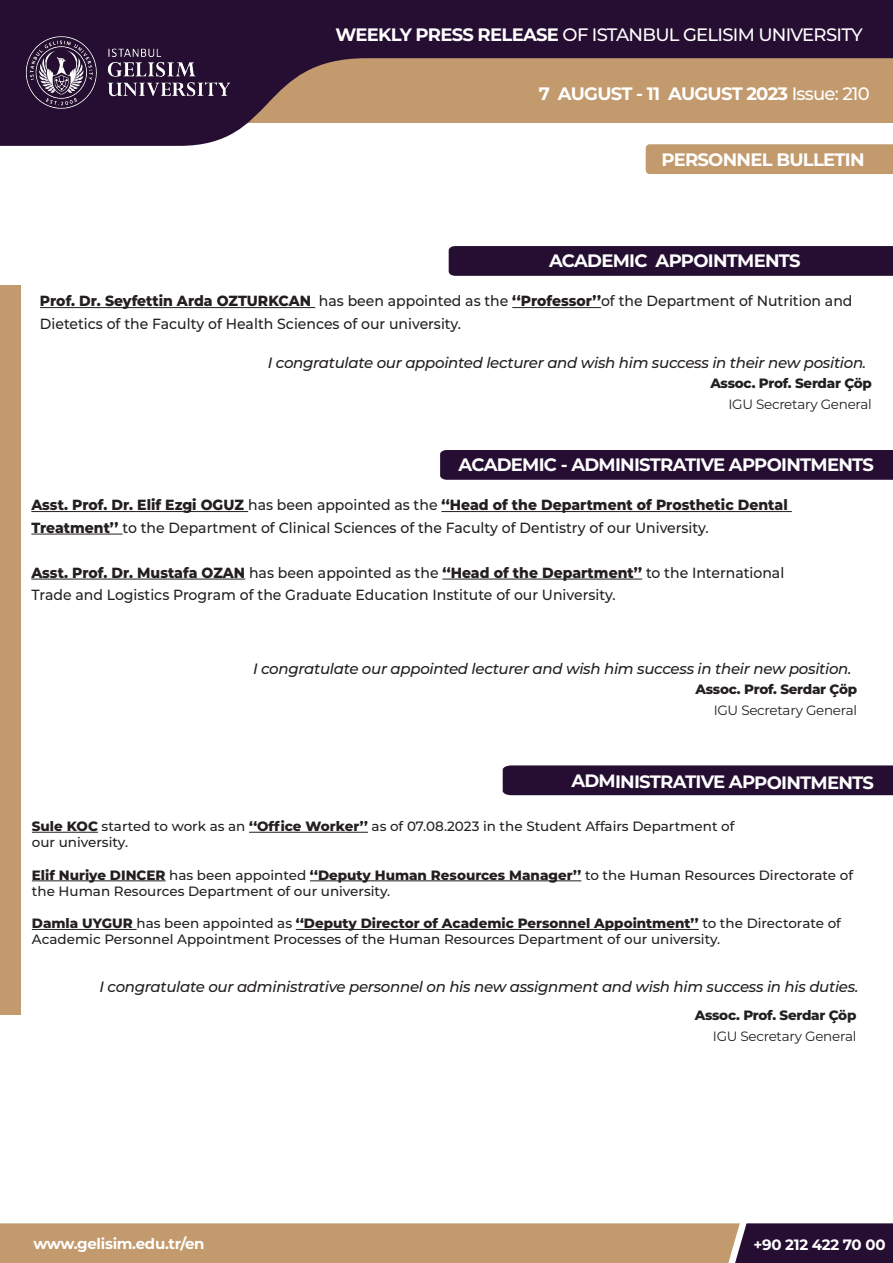
<style>
.page{position:relative;width:893px;height:1263px;background:#fff}
.page>*{position:absolute;margin:0;border:0;box-sizing:border-box;transform-origin:0 0}
.t1{font:700 18px "Montserrat";letter-spacing:-.04em;color:#fff}
.t2{font:500 18px "Montserrat";letter-spacing:-.04em;color:#fff}
.t3{font:italic 500 15px "Montserrat";letter-spacing:-.02em;color:#231f20}
.t4{font:700 15px "Montserrat";letter-spacing:-.02em;color:#fff}
.t5{font:500 14.7px/22.5px "Montserrat";color:#231f20;scale:.95 1}
.t6{font:800 14.7px "Montserrat";color:#231f20;scale:.95 1}
.t7{font:500 13.5px/16.2px "Montserrat";color:#231f20}
.t8{font:800 13.5px "Montserrat";letter-spacing:-.015em;color:#231f20}
.t9{font:13.5px "Montserrat";letter-spacing:-.02em;color:#231f20}
.s1{font-weight:700}
.s2{font-weight:500}
.s3{font-weight:800}
</style>
<div class="page">
<svg style="left:0;top:0;width:893px;height:146px;background:#795f61"></svg>
<div style="left:646px;top:144px;width:247px;height:30px;background:#c29a6d"></div>
<svg style="left:0;top:1223px;width:893px;height:40px;background:#a88465"></svg>
<img style="left:12px;top:32px;width:232px;height:81px">
<div style="left:0;top:285px;width:20px;height:729px;background:#c29a6d"></div>
<div style="left:503px;top:765px;width:390px;height:30px;background:#250e31"></div>
<hr style="left:32px;top:832px;width:66px;height:1px;background:#231f20">
<hr style="left:249px;top:832px;width:119px;height:1px;background:#231f20">
<hr style="left:32px;top:880px;width:134px;height:1px;background:#231f20">
<hr style="left:310px;top:880px;width:271px;height:1px;background:#231f20">
<hr style="left:32px;top:929px;width:105px;height:1px;background:#231f20">
<hr style="left:296px;top:929px;width:403px;height:1px;background:#231f20">
<hr style="left:31px;top:511px;width:217px;height:1px;background:#231f20">
<hr style="left:441px;top:511px;width:351px;height:1px;background:#231f20">
<hr style="left:31px;top:534px;width:92px;height:1px;background:#231f20">
<hr style="left:31px;top:579px;width:214px;height:1px;background:#231f20">
<hr style="left:442px;top:579px;width:200px;height:1px;background:#231f20">
<hr style="left:40px;top:307px;width:275px;height:1px;background:#231f20">
<hr style="left:512px;top:307px;width:89px;height:1px;background:#231f20">
<div style="left:440px;top:450px;width:453px;height:30px;background:#250e31"></div>
<div style="left:449px;top:246px;width:444px;height:30px;background:#250e31"></div>
<p class="t2" style="left:336px;top:22px;width:528px"><span class="s1">WEEKLY PRESS RELEASE</span> OF ISTANBUL GELISIM UNIVERSITY</p>
<p class="t1" style="left:539px;top:81px;width:333px">7 AUGUST - 11 AUGUST 2023 <span class="s2">Issue: 210</span></p>
<p class="t1" style="left:661px;top:147px;width:205px">PERSONNEL BULLETIN</p>
<p class="t1" style="left:549px;top:248px;width:253px">ACADEMIC APPOINTMENTS</p>
<p class="t5" style="left:40px;top:289px;width:857px"><span class="s3">Prof. Dr. Seyfettin Arda OZTURKCAN</span> has been appointed as the <span class="s3">‘‘Professor’’</span>of the Department of Nutrition and<br>Dietetics of the Faculty of Health Sciences of our university.</p>
<p class="t3" style="left:268px;top:352px;width:600px">I congratulate our appointed lecturer and wish him success in their new position.</p>
<p class="t8" style="left:710px;top:373px;width:163px">Assoc. Prof. Serdar Çöp</p>
<p class="t9" style="left:728px;top:395px;width:145px">IGU Secretary General</p>
<p class="t1" style="left:459px;top:451px;width:417px">ACADEMIC - ADMINISTRATIVE APPOINTMENTS</p>
<p class="t5" style="left:31px;top:493px;width:798px"><span class="s3">Asst. Prof. Dr. Elif Ezgi OGUZ</span> has been appointed as the <span class="s3">‘‘Head of the Department of Prosthetic Dental<br>Treatment’’</span> to the Department of Clinical Sciences of the Faculty of Dentistry of our University.</p>
<p class="t6" style="left:31px;top:562px;width:794px">Asst. Prof. Dr. Mustafa OZAN <span class="s2">has been appointed as the</span> ‘‘Head of the Department’’ <span class="s2">to the International</span></p>
<p class="t5" style="left:31px;top:583px;width:617px">Trade and Logistics Program of the Graduate Education Institute of our University.</p>
<p class="t3" style="left:253px;top:658px;width:600px">I congratulate our appointed lecturer and wish him success in their new position.</p>
<p class="t8" style="left:696px;top:680px;width:163px">Assoc. Prof. Serdar Çöp</p>
<p class="t9" style="left:714px;top:701px;width:145px">IGU Secretary General</p>
<p class="t1" style="left:571px;top:769px;width:304px">ADMINISTRATIVE APPOINTMENTS</p>
<p class="t7" style="left:32px;top:817px;width:704px"><span class="s3">Sule KOC</span> started to work as an <span class="s3">‘‘Office Worker’’</span> as of 07.08.2023 in the Student Affairs Department of</p>
<p class="t7" style="left:32px;top:834px;width:98px">our university.</p>
<p class="t7" style="left:32px;top:866px;width:823px"><span class="s3">Elif Nuriye DINCER</span> has been appointed <span class="s3">‘‘Deputy Human Resources Manager’’</span> to the Human Resources Directorate of the Human Resources Department of our university.</p>
<p class="t8" style="left:32px;top:913px;width:811px">Damla UYGUR <span class="s2">has been appointed as</span> ‘‘Deputy Director of Academic Personnel Appointment’’ <span class="s2">to the Directorate of</span></p>
<p class="t7" style="left:32px;top:931px;width:690px">Academic Personnel Appointment Processes of the Human Resources Department of our university.</p>
<p class="t3" style="left:99px;top:976px;width:760px">I congratulate our administrative personnel on his new assignment and wish him success in his duties.</p>
<p class="t4" style="left:33px;top:1233px;width:173px">www.gelisim.edu.tr/en</p>
<p class="t8" style="left:695px;top:1006px;width:163px">Assoc. Prof. Serdar Çöp</p>
<p class="t9" style="left:713px;top:1027px;width:145px">IGU Secretary General</p>
<p class="t4" style="left:753px;top:1234px;width:134px">+90 212 422 70 00</p>
</div>
